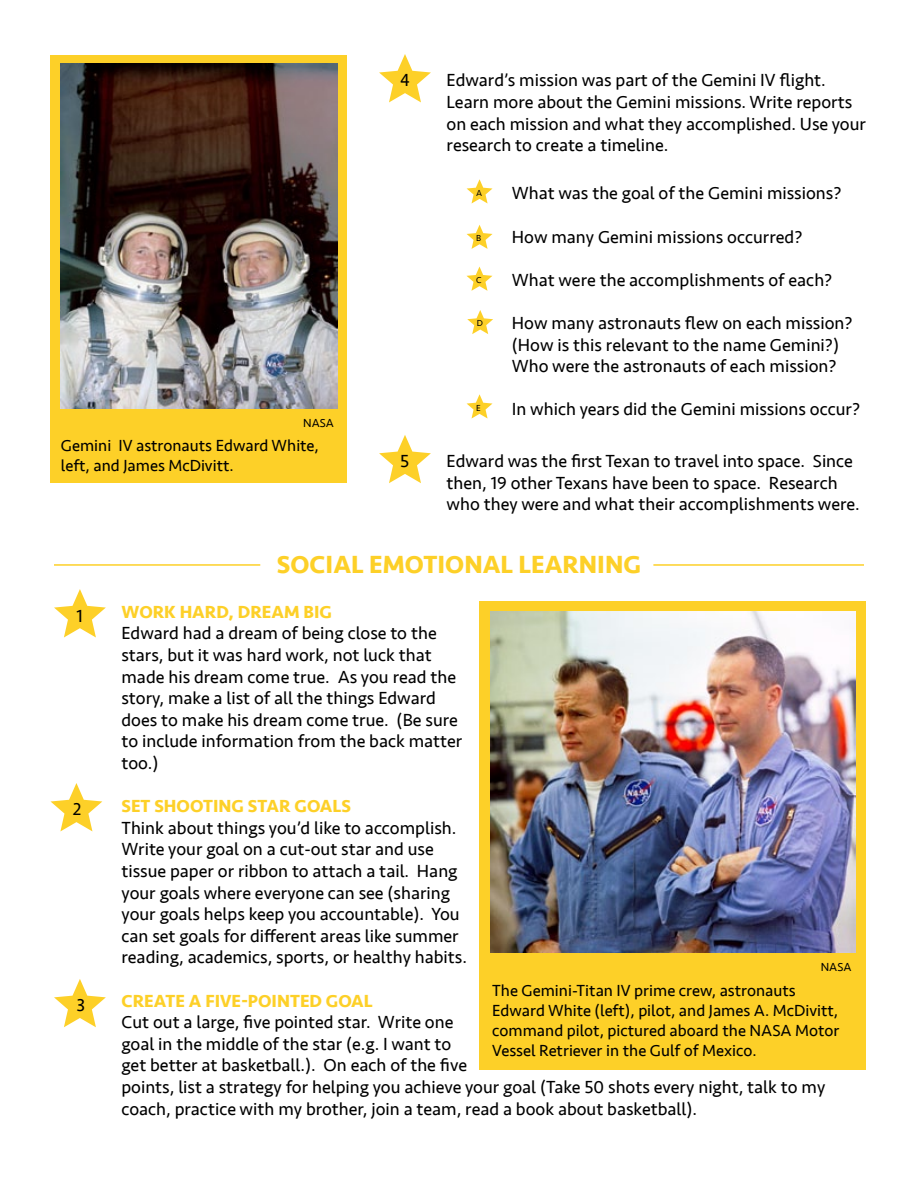
<style>
.page{position:relative;width:918px;height:1188px;background:#fff}
.page>*{position:absolute;margin:0;border:0;box-sizing:border-box;transform-origin:0 0}
.t1{font:700 25.5px "Seravek";color:#fdd028}
.t2{font:18px/21.6px "Seravek";color:#000}
.t3{font:700 18px "Seravek";color:#fdd028}
.t4{font:16.5px/19.8px "Seravek";color:#000}
.t5{font:12px "Seravek";color:#000}
.t6{font:9px "Seravek";color:#000}
</style>
<div class="page">
<div style="left:479px;top:601px;width:387px;height:468px;background:#fdd028"></div>
<svg style="left:379px;top:54px;width:52px;height:48px"></svg>
<svg style="left:467px;top:179px;width:26px;height:24px"></svg>
<svg style="left:467px;top:225px;width:26px;height:24px"></svg>
<svg style="left:467px;top:267px;width:25px;height:24px"></svg>
<svg style="left:467px;top:310px;width:26px;height:24px"></svg>
<svg style="left:467px;top:394px;width:26px;height:25px"></svg>
<svg style="left:379px;top:435px;width:52px;height:48px"></svg>
<div style="left:51px;top:55px;width:296px;height:428px;background:#fdd028"></div>
<img style="left:61px;top:64px;width:276px;height:345px">
<hr style="left:54px;top:564px;width:206px;height:2px;background:#fdd028">
<hr style="left:653px;top:564px;width:211px;height:2px;background:#fdd028">
<svg style="left:54px;top:589px;width:52px;height:49px"></svg>
<svg style="left:54px;top:979px;width:52px;height:48px"></svg>
<svg style="left:51px;top:783px;width:51px;height:48px"></svg>
<img style="left:491px;top:612px;width:364px;height:340px">
<p class="t5" style="left:303px;top:413px;width:32px">NASA</p>
<p class="t4" style="left:61px;top:436px;width:260px">Gemini IV astronauts Edward White, left, and James McDivitt.</p>
<p class="t2" style="left:400px;top:70px;width:11px">4</p>
<p class="t2" style="left:447px;top:70px;width:421px">Edward’s mission was part of the Gemini IV flight.<br>Learn more about the Gemini missions. Write reports on each mission and what they accomplished. Use your research to create a timeline.</p>
<p class="t6" style="left:476px;top:186px;width:8px">A</p>
<p class="t6" style="left:476px;top:231px;width:7px">B</p>
<p class="t6" style="left:476px;top:273px;width:7px">C</p>
<p class="t2" style="left:512px;top:182px;width:331px">What was the goal of the Gemini missions?</p>
<p class="t2" style="left:512px;top:226px;width:292px">How many Gemini missions occurred?</p>
<p class="t2" style="left:512px;top:269px;width:322px">What were the accomplishments of each?</p>
<p class="t2" style="left:512px;top:312px;width:342px">How many astronauts flew on each mission? (How is this relevant to the name Gemini?)<br>Who were the astronauts of each mission?</p>
<p class="t2" style="left:512px;top:398px;width:350px">In which years did the Gemini missions occur?</p>
<p class="t6" style="left:477px;top:316px;width:8px">D</p>
<p class="t6" style="left:476px;top:401px;width:6px">E</p>
<p class="t2" style="left:400px;top:450px;width:11px">5</p>
<p class="t2" style="left:447px;top:450px;width:415px">Edward was the first Texan to travel into space. Since then, 19 other Texans have been to space. Research who they were and what their accomplishments were.</p>
<p class="t2" style="left:76px;top:605px;width:8px">1</p>
<p class="t2" style="left:73px;top:799px;width:10px">2</p>
<p class="t2" style="left:76px;top:994px;width:10px">3</p>
<h1 class="t1" style="left:277px;top:544px;width:346px">SOCIAL EMOTIONAL LEARN ING</h1>
<p class="t3" style="left:122px;top:597px;width:154px">WORK HARD, DREAM</p>
<p class="t3" style="left:303px;top:597px;width:30px">BI G</p>
<p class="t2" style="left:122px;top:622px;width:342px">Edward had a dream of being close to the stars, but it was hard work, not luck that made his dream come true. As you read the story, make a list of all the things Edward does to make his dream come true. (Be sure to include information from the back matter too.)</p>
<p class="t3" style="left:122px;top:792px;width:229px">SET SHOOTING STAR GOALS</p>
<p class="t2" style="left:121px;top:817px;width:347px">Think about things you’d like to accomplish.<br>Write your goal on a cut-out star and use tissue paper or ribbon to attach a tail. Hang your goals where everyone can see (sharing your goals helps keep you accountable). You can set goals for different areas like summer reading, academics, sports, or healthy habits.</p>
<p class="t3" style="left:121px;top:986px;width:253px">CREATE A FIVE-POINTED GOAL</p>
<p class="t2" style="left:121px;top:1011px;width:705px">Cut out a large, five pointed star. Write one<br>goal in the middle of the star (e.g. I want to<br>get better at basketball.). On each of the five<br>points, list a strategy for helping you achieve your goal (Take 50 shots every night, talk to my coach, practice with my brother, join a team, read a book about basketball).</p>
<p class="t5" style="left:821px;top:958px;width:32px">NASA</p>
<p class="t4" style="left:492px;top:981px;width:349px">The Gemini-Titan IV prime crew, astronauts Edward White (left), pilot, and James A. McDivitt, command pilot, pictured aboard the NASA Motor Vessel Retriever in the Gulf of Mexico.</p>
</div>
